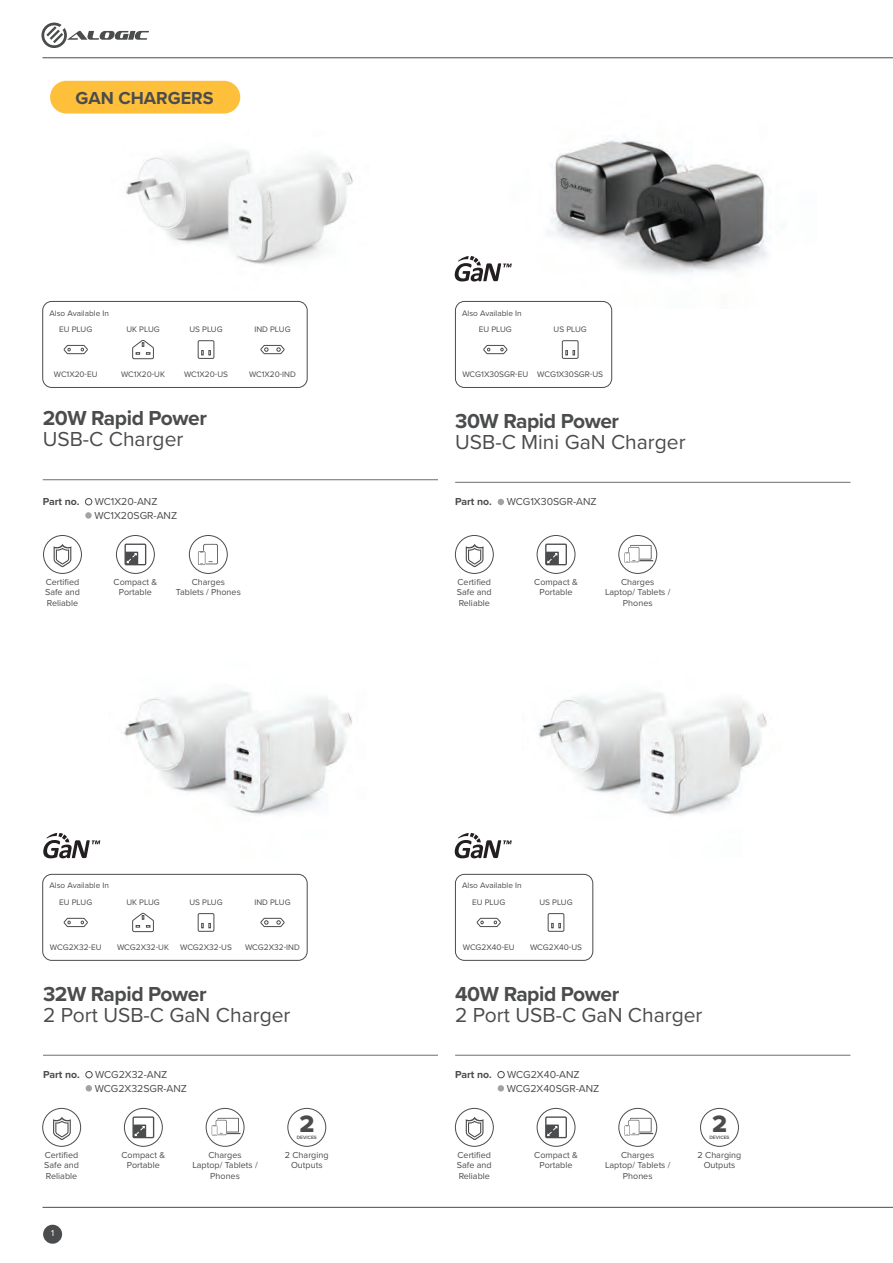
<style>
.page{position:relative;width:893px;height:1263px;background:#fff}
.page>*{position:absolute;margin:0;border:0;box-sizing:border-box;transform-origin:0 0}
.t1{font:24.6px "Proxima Nova Extrabld";color:#4b4c4d}
.t2{font:21px "Proxima Nova";color:#4b4c4d}
.t3{font:700 21px "Proxima Nova";letter-spacing:-.02em;color:#4b4c4d}
.t4{font:700 18px "Proxima Nova";color:#4b4c4d}
.t5{font:10.5px/13.5px "Proxima Nova";color:#4b4c4d}
.t6{font:700 10.5px "Proxima Nova";color:#4b4c4d}
.t7{font:9px/10.5px "Proxima Nova";color:#4b4c4d;text-align:center}
.t8{font:9px "Proxima Nova";color:#fff}
.t9{font:8.4px "Proxima Nova";color:#4b4c4d}
.t10{font:8.25px "Proxima Nova";color:#4b4c4d}
.t11{font:600 4.95px "Proxima Nova";color:#4b4c4d}
.s1{font-size:8.25px}
</style>
<div class="page">
<div style="left:43px;top:1225px;width:19px;height:19px;background:#4b4c4d;border-radius:50%"></div>
<svg style="left:41px;top:23px;width:108px;height:25px"></svg>
<hr style="left:43px;top:1207px;width:850px;height:1px;background:#4b4c4d">
<hr style="left:43px;top:57px;width:850px;height:1px;background:#4b4c4d">
<img style="left:111px;top:80px;width:242px;height:229px">
<img style="left:472px;top:137px;width:295px;height:183px">
<img style="left:123px;top:690px;width:229px;height:126px">
<img style="left:523px;top:692px;width:244px;height:183px">
<svg style="left:547px;top:913px;width:18px;height:19px"></svg>
<div style="left:455px;top:874px;width:138px;height:86px;border:1px solid #4b4c4d;border-radius:9px"></div>
<div style="left:498px;top:1071px;width:6px;height:7px;border:1px solid #4b4c4d;border-radius:50%"></div>
<svg style="left:498px;top:1085px;width:6px;height:6px"></svg>
<hr style="left:455px;top:1055px;width:395px;height:1px;background:#6c6d70">
<svg style="left:455px;top:833px;width:57px;height:25px"></svg>
<svg style="left:43px;top:833px;width:57px;height:25px"></svg>
<div style="left:86px;top:1071px;width:6px;height:7px;border:1px solid #4b4c4d;border-radius:50%"></div>
<svg style="left:86px;top:1085px;width:6px;height:6px"></svg>
<hr style="left:43px;top:1055px;width:395px;height:1px;background:#6c6d70">
<div style="left:50px;top:81px;width:190px;height:33px;background:#febf3b;border-radius:16px"></div>
<svg style="left:476px;top:917px;width:25px;height:10px"></svg>
<svg style="left:197px;top:913px;width:18px;height:19px"></svg>
<div style="left:43px;top:874px;width:264px;height:86px;border:1px solid #4b4c4d;border-radius:9px"></div>
<svg style="left:260px;top:917px;width:25px;height:10px"></svg>
<svg style="left:63px;top:917px;width:25px;height:10px"></svg>
<svg style="left:132px;top:912px;width:22px;height:20px"></svg>
<svg style="left:624px;top:1118px;width:29px;height:18px"></svg>
<div style="left:619px;top:1108px;width:38px;height:38px;border:1px solid #4b4c4d;border-radius:50%"></div>
<svg style="left:212px;top:1118px;width:28px;height:18px"></svg>
<div style="left:206px;top:1108px;width:38px;height:38px;border:1px solid #4b4c4d;border-radius:50%"></div>
<svg style="left:466px;top:1116px;width:17px;height:24px"></svg>
<div style="left:455px;top:1108px;width:38px;height:38px;border:1px solid #4b4c4d;border-radius:50%"></div>
<svg style="left:53px;top:1116px;width:18px;height:24px"></svg>
<div style="left:43px;top:1108px;width:38px;height:38px;border:1px solid #4b4c4d;border-radius:50%"></div>
<div style="left:545px;top:1116px;width:22px;height:22px;border:1px solid #4b4c4d"></div>
<div style="left:546px;top:1124px;width:13px;height:13px;background:#4b4c4d"></div>
<svg style="left:547px;top:1126px;width:10px;height:10px"></svg>
<div style="left:537px;top:1108px;width:38px;height:38px;border:1px solid #4b4c4d;border-radius:50%"></div>
<div style="left:132px;top:1116px;width:22px;height:22px;border:1px solid #4b4c4d"></div>
<div style="left:133px;top:1124px;width:13px;height:13px;background:#4b4c4d"></div>
<svg style="left:135px;top:1126px;width:10px;height:10px"></svg>
<div style="left:124px;top:1108px;width:38px;height:38px;border:1px solid #4b4c4d;border-radius:50%"></div>
<svg style="left:197px;top:340px;width:18px;height:19px"></svg>
<div style="left:43px;top:301px;width:264px;height:87px;border:1px solid #4b4c4d;border-radius:9px"></div>
<svg style="left:260px;top:344px;width:25px;height:11px"></svg>
<svg style="left:63px;top:344px;width:25px;height:11px"></svg>
<svg style="left:132px;top:340px;width:22px;height:19px"></svg>
<div style="left:85px;top:498px;width:7px;height:7px;border:1px solid #4b4c4d;border-radius:50%"></div>
<div style="left:85px;top:512px;width:7px;height:7px;background:#a1a3a3;border-radius:50%"></div>
<hr style="left:43px;top:479px;width:395px;height:1px;background:#6c6d70">
<svg style="left:198px;top:544px;width:20px;height:21px"></svg>
<div style="left:189px;top:535px;width:38px;height:39px;border:1px solid #4b4c4d;border-radius:50%"></div>
<svg style="left:54px;top:544px;width:17px;height:23px"></svg>
<div style="left:43px;top:535px;width:39px;height:39px;border:1px solid #4b4c4d;border-radius:50%"></div>
<div style="left:125px;top:543px;width:21px;height:22px;border:1px solid #4b4c4d"></div>
<svg style="left:125px;top:552px;width:13px;height:13px"></svg>
<svg style="left:127px;top:553px;width:10px;height:10px"></svg>
<div style="left:116px;top:535px;width:39px;height:39px;border:1px solid #4b4c4d;border-radius:50%"></div>
<div style="left:700px;top:1108px;width:39px;height:38px;border:1px solid #4b4c4d;border-radius:50%"></div>
<svg style="left:562px;top:340px;width:17px;height:19px"></svg>
<div style="left:455px;top:301px;width:157px;height:87px;border:1px solid #4b4c4d;border-radius:9px"></div>
<svg style="left:498px;top:499px;width:6px;height:6px"></svg>
<hr style="left:455px;top:482px;width:395px;height:1px;background:#6c6d70">
<svg style="left:483px;top:344px;width:25px;height:11px"></svg>
<svg style="left:624px;top:545px;width:29px;height:18px"></svg>
<div style="left:619px;top:535px;width:38px;height:39px;border:1px solid #4b4c4d;border-radius:50%"></div>
<svg style="left:466px;top:544px;width:17px;height:23px"></svg>
<div style="left:455px;top:535px;width:38px;height:39px;border:1px solid #4b4c4d;border-radius:50%"></div>
<div style="left:545px;top:543px;width:22px;height:22px;border:1px solid #4b4c4d"></div>
<svg style="left:546px;top:552px;width:13px;height:13px"></svg>
<svg style="left:547px;top:553px;width:10px;height:10px"></svg>
<div style="left:537px;top:535px;width:38px;height:39px;border:1px solid #4b4c4d;border-radius:50%"></div>
<div style="left:288px;top:1108px;width:38px;height:38px;border:1px solid #4b4c4d;border-radius:50%"></div>
<svg style="left:455px;top:256px;width:57px;height:25px"></svg>
<h3 class="t4" style="left:76px;top:85px;width:140px">GAN CHARGERS</h3>
<p class="t10" style="left:49px;top:307px;width:61px">Also Available In</p>
<p class="t10" style="left:462px;top:307px;width:61px">Also Available In</p>
<p class="t10" style="left:59px;top:323px;width:35px">EU PLUG</p>
<p class="t10" style="left:126px;top:323px;width:35px">UK PLUG</p>
<p class="t10" style="left:189px;top:323px;width:35px">US PLUG</p>
<p class="t10" style="left:254px;top:323px;width:38px">IND PLUG</p>
<p class="t10" style="left:479px;top:323px;width:35px">EU PLUG</p>
<p class="t10" style="left:554px;top:323px;width:35px">US PLUG</p>
<p class="t10" style="left:54px;top:368px;width:45px">WC1X20-EU</p>
<p class="t10" style="left:121px;top:368px;width:45px">WC1X20-UK</p>
<p class="t10" style="left:184px;top:368px;width:45px">WC1X20-US</p>
<p class="t10" style="left:249px;top:368px;width:48px">WC1X20-IND</p>
<p class="t9" style="left:462px;top:368px;width:67px">WCG1X30SGR-EU</p>
<p class="t9" style="left:537px;top:368px;width:67px">WCG1X30SGR-US</p>
<h2 class="t3" style="left:43px;top:402px;width:166px">20W Rapid Power</h2>
<h2 class="t2" style="left:43px;top:423px;width:142px">USB-C Charger</h2>
<h2 class="t3" style="left:455px;top:405px;width:166px">30W Rapid Power</h2>
<h2 class="t2" style="left:455px;top:426px;width:232px">USB-C Mini GaN Charger</h2>
<p class="t6" style="left:43px;top:494px;width:38px">Part no.</p>
<p class="t5" style="left:94px;top:494px;width:84px">WC1X20-ANZ<br>WC1X20SGR-ANZ</p>
<p class="t6" style="left:455px;top:494px;width:38px">Part no.</p>
<p class="t5" style="left:507px;top:494px;width:91px">WCG1X30SGR-ANZ</p>
<p class="t7" style="left:45px;top:576px;width:36px;text-align:justify">Certified Safe and Reliable</p>
<p class="t7" style="left:114px;top:576px;width:45px">Compact &amp;<br>Portable</p>
<p class="t7" style="left:176px;top:576px;width:67px">Charges<br>Tablets / Phones</p>
<p class="t7" style="left:534px;top:576px;width:45px">Compact &amp;<br>Portable</p>
<p class="t7" style="left:457px;top:576px;width:36px;text-align:justify">Certified Safe and Reliable</p>
<p class="t7" style="left:605px;top:576px;width:67px">Charges<br>Laptop/ Tablets /<br>Phones</p>
<p class="t10" style="left:49px;top:879px;width:61px">Also Available In</p>
<p class="t10" style="left:462px;top:879px;width:61px">Also Available In</p>
<p class="t10" style="left:59px;top:896px;width:35px">EU PLUG</p>
<p class="t10" style="left:126px;top:896px;width:35px">UK PLUG</p>
<p class="t10" style="left:189px;top:896px;width:35px">US PLUG</p>
<p class="t10" style="left:254px;top:896px;width:38px">IND PLUG</p>
<p class="t10" style="left:472px;top:896px;width:35px">EU PLUG</p>
<p class="t10" style="left:539px;top:896px;width:35px">US PLUG</p>
<p class="t9" style="left:50px;top:940px;width:53px">WCG2X32<span class="s1">-EU</span></p>
<p class="t9" style="left:117px;top:940px;width:53px">WCG2X32<span class="s1">-UK</span></p>
<p class="t9" style="left:180px;top:940px;width:53px">WCG2X32<span class="s1">-US</span></p>
<p class="t9" style="left:245px;top:940px;width:56px">WCG2X32<span class="s1">-IND</span></p>
<p class="t9" style="left:463px;top:940px;width:53px">WCG2X40<span class="s1">-EU</span></p>
<p class="t9" style="left:530px;top:940px;width:54px">WCG2X40<span class="s1">-US</span></p>
<h2 class="t3" style="left:43px;top:978px;width:165px">32W Rapid Power</h2>
<h2 class="t2" style="left:43px;top:999px;width:249px">2 Port USB-C GaN Charger</h2>
<h2 class="t3" style="left:455px;top:978px;width:166px">40W Rapid Power</h2>
<h2 class="t2" style="left:455px;top:999px;width:249px">2 Port USB-C GaN Charger</h2>
<p class="t6" style="left:43px;top:1067px;width:38px">Part no.</p>
<p class="t5" style="left:95px;top:1067px;width:94px">WCG2X32-ANZ<br>WCG2X32SGR-ANZ</p>
<p class="t6" style="left:455px;top:1067px;width:38px">Part no.</p>
<p class="t5" style="left:507px;top:1067px;width:94px">WCG2X40-ANZ<br>WCG2X40SGR-ANZ</p>
<h1 class="t1" style="left:299px;top:1106px;width:16px">2</h1>
<h1 class="t1" style="left:712px;top:1106px;width:16px">2</h1>
<p class="t11" style="left:297px;top:1133px;width:21px">DEVICES</p>
<p class="t11" style="left:709px;top:1133px;width:21px">DEVICES</p>
<p class="t7" style="left:122px;top:1149px;width:45px">Compact &amp;<br>Portable</p>
<p class="t7" style="left:457px;top:1149px;width:36px;text-align:justify">Certified Safe and Reliable</p>
<p class="t7" style="left:534px;top:1149px;width:45px">Compact &amp;<br>Portable</p>
<p class="t7" style="left:44px;top:1149px;width:36px;text-align:justify">Certified Safe and Reliable</p>
<p class="t7" style="left:698px;top:1149px;width:45px">2 Charging<br>Outputs</p>
<p class="t7" style="left:285px;top:1149px;width:45px">2 Charging<br>Outputs</p>
<p class="t7" style="left:605px;top:1149px;width:67px">Charges<br>Laptop/ Tablets /<br>Phones</p>
<p class="t7" style="left:192px;top:1149px;width:67px">Charges<br>Laptop/ Tablets /<br>Phones</p>
<p class="t8" style="left:51px;top:1226px;width:5px">1</p>
</div>
